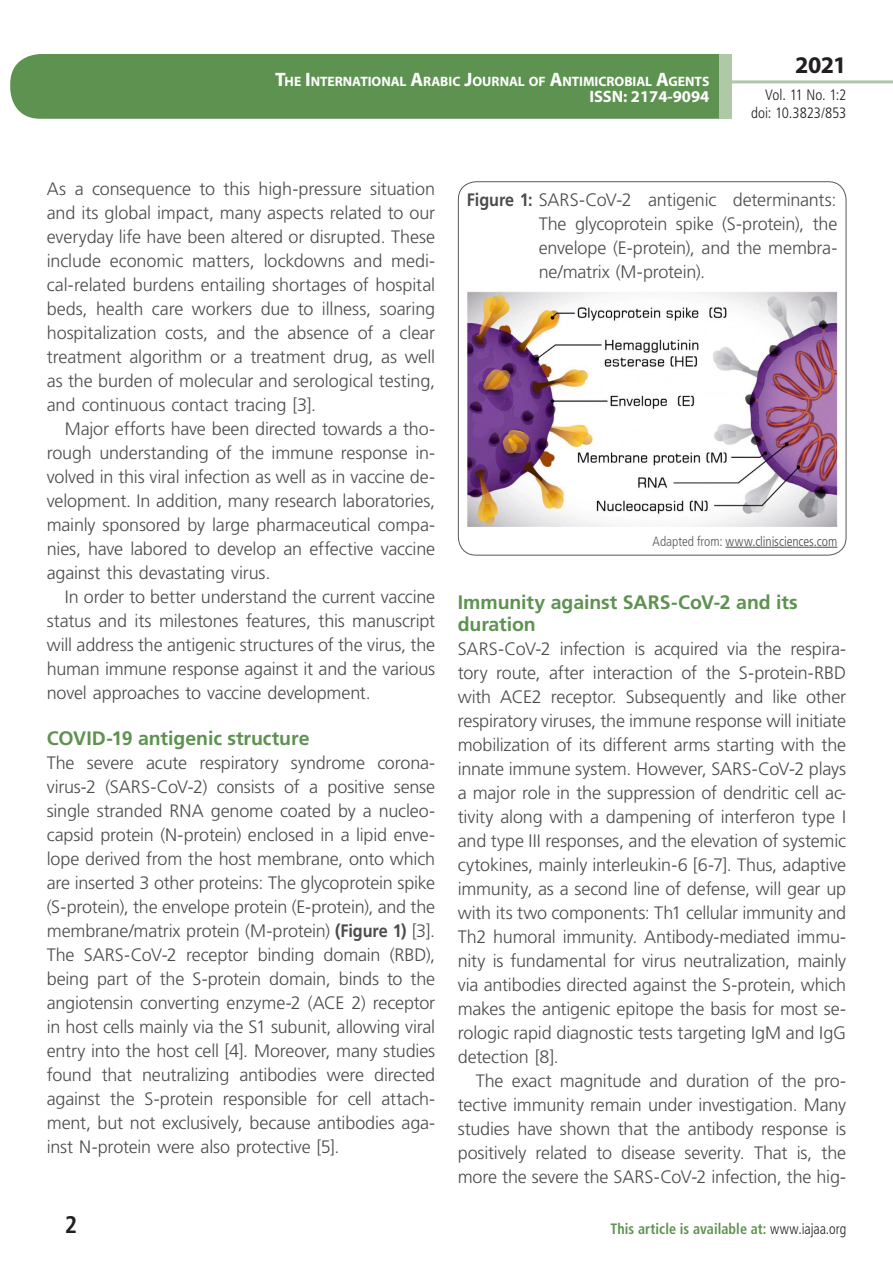
<style>
.page{position:relative;width:893px;height:1263px;background:#fff}
.page>*{position:absolute;margin:0;border:0;box-sizing:border-box;transform-origin:0 0}
.t1{font:700 24px "Myriad Pro";color:#231f20}
.t2{font:700 condensed 24px "Frutiger LT Std";color:#231f20}
.t3{font:700 19.5px/22.5px "Frutiger LT Std";letter-spacing:-.005em;color:#5d9250}
.t4{font:300 18px/24px "Frutiger LT Std";letter-spacing:-.01em;color:#4b4c4d;text-align:justify}
.t5{font:700 16.5px "Myriad Pro";color:#fff}
.t6{font:700 condensed 15px "Frutiger LT Std";letter-spacing:.005em;color:#5d9250;scale:.94 1}
.t7{font:300 condensed 15px/18px "Frutiger LT Std";letter-spacing:-.005em;color:#231f20;text-align:right}
.t8{font:700 13.65px "Myriad Pro";color:#fff}
.t9{font:300 condensed 13.5px "Frutiger LT Std";letter-spacing:-.005em;color:#4b4c4d}
.s1{font-size:19.5px}
.s2{font-weight:700}
.s3{color:#57585a}
.s4{font-weight:300;color:#231f20}
</style>
<div class="page">
<div style="left:10px;top:54px;width:775px;height:65px;background:#5d9250;border-radius:30px"></div>
<div style="left:732px;top:0;width:161px;height:157px;background:#fff"></div>
<hr style="left:730px;top:80px;width:163px;height:3px;background:#aec8a8">
<div style="left:719px;top:54px;width:13px;height:65px;background:#aec8a8"></div>
<img style="left:467px;top:291px;width:371px;height:236px">
<hr style="left:726px;top:547px;width:111px;height:1px;background:#4b4c4d">
<p class="t8" style="left:275px;top:72px;width:436px"><span class="s1">T</span>HE <span class="s1">I</span>NTERNATIONAL <span class="s1">A</span>RABIC <span class="s1">J</span>OURNAL OF <span class="s1">A</span>NTIMICROBIAL <span class="s1">A</span>GENTS</p>
<p class="t5" style="left:589px;top:86px;width:122px">ISSN: 2174-9094</p>
<h1 class="t1" style="left:795px;top:49px;width:53px">2021</h1>
<p class="t7" style="left:751px;top:86px;width:97px">Vol. 11 No. 1:2 doi: 10.3823/853</p>
<p class="t4" style="left:47px;top:177px;width:390px">As a consequence to this high-pressure situation and its global impact, many aspects related to our everyday life have been altered or disrupted. These include economic matters, lockdowns and medi&shy;cal-related burdens entailing shortages of hospital beds, health care workers due to illness, soaring hospitalization costs, and the absence of a clear treatment algorithm or a treatment drug, as well as the burden of molecular and serological testing, and continuous contact tracing [3].</p>
<p class="t4" style="left:47px;top:417px;width:390px;text-indent:18px">Major efforts have been directed towards a tho&shy;rough understanding of the immune response in&shy;volved in this viral infection as well as in vaccine de&shy;velopment. In addition, many research laboratories, mainly sponsored by large pharmaceutical compa&shy;nies, have labored to develop an effective vaccine against this devastating virus.</p>
<p class="t4" style="left:47px;top:585px;width:390px;text-indent:18px">In order to better understand the current vaccine status and its milestones features, this manuscript will address the antigenic structures of the virus, the human immune response against it and the various novel approaches to vaccine development.</p>
<p class="t3" style="left:47px;top:727px;width:264px">COVID-19 antigenic structure</p>
<p class="t4" style="left:47px;top:751px;width:390px">The severe acute respiratory syndrome corona&shy;virus-2 (SARS-CoV-2) consists of a positive sense single stranded RNA genome coated by a nucleo&shy;capsid protein (N-protein) enclosed in a lipid enve&shy;lope derived from the host membrane, onto which are inserted 3 other proteins: The glycoprotein spike (S-protein), the envelope protein (E-protein), and the membrane/matrix protein (M-protein) <span class="s2">(Figure 1)</span> [3].<br>The SARS-CoV-2 receptor binding domain (RBD), being part of the S-protein domain, binds to the angiotensin converting enzyme-2 (ACE 2) receptor in host cells mainly via the S1 subunit, allowing viral entry into the host cell [4]. Moreover, many studies found that neutralizing antibodies were directed against the S-protein responsible for cell attach&shy;ment, but not exclusively, because antibodies aga&shy;inst N-protein were also protective [5].</p>
<p class="t4" style="left:539px;top:188px;width:300px;text-indent:-72px"><span class="s2">Figure 1:</span> SARS-CoV-2 antigenic determinants:<br>The glycoprotein spike (S-protein), the envelope (E-protein), and the membra&shy;ne/matrix (M-protein).</p>
<p class="t9" style="left:653px;top:533px;width:186px"><span class="s3">Adapted from:</span> www.clinisciences.com</p>
<p class="t3" style="left:458px;top:591px;width:342px">Immunity against SARS-CoV-2 and its duration</p>
<p class="t4" style="left:458px;top:637px;width:390px">SARS-CoV-2 infection is acquired via the respira&shy;tory route, after interaction of the S-protein-RBD with ACE2 receptor. Subsequently and like other respiratory viruses, the immune response will initiate mobilization of its different arms starting with the innate immune system. However, SARS-CoV-2 plays a major role in the suppression of dendritic cell ac&shy;tivity along with a dampening of interferon type I and type III responses, and the elevation of systemic cytokines, mainly interleukin-6 [6-7]. Thus, adaptive immunity, as a second line of defense, will gear up with its two components: Th1 cellular immunity and Th2 humoral immunity. Antibody-mediated immu&shy;nity is fundamental for virus neutralization, mainly via antibodies directed against the S-protein, which makes the antigenic epitope the basis for most se&shy;rologic rapid diagnostic tests targeting IgM and IgG detection [8].</p>
<p class="t4" style="left:458px;top:1069px;width:390px;text-indent:18px">The exact magnitude and duration of the pro&shy;tective immunity remain under investigation. Many studies have shown that the antibody response is positively related to disease severity. That is, the more the severe the SARS-CoV-2 infection, the hig-</p>
<h1 class="t2" style="left:65px;top:1210px;width:14px">2</h1>
<p class="t6" style="left:610px;top:1219px;width:252px">This article is available at: <span class="s4">www.iajaa.org</span></p>
</div>
